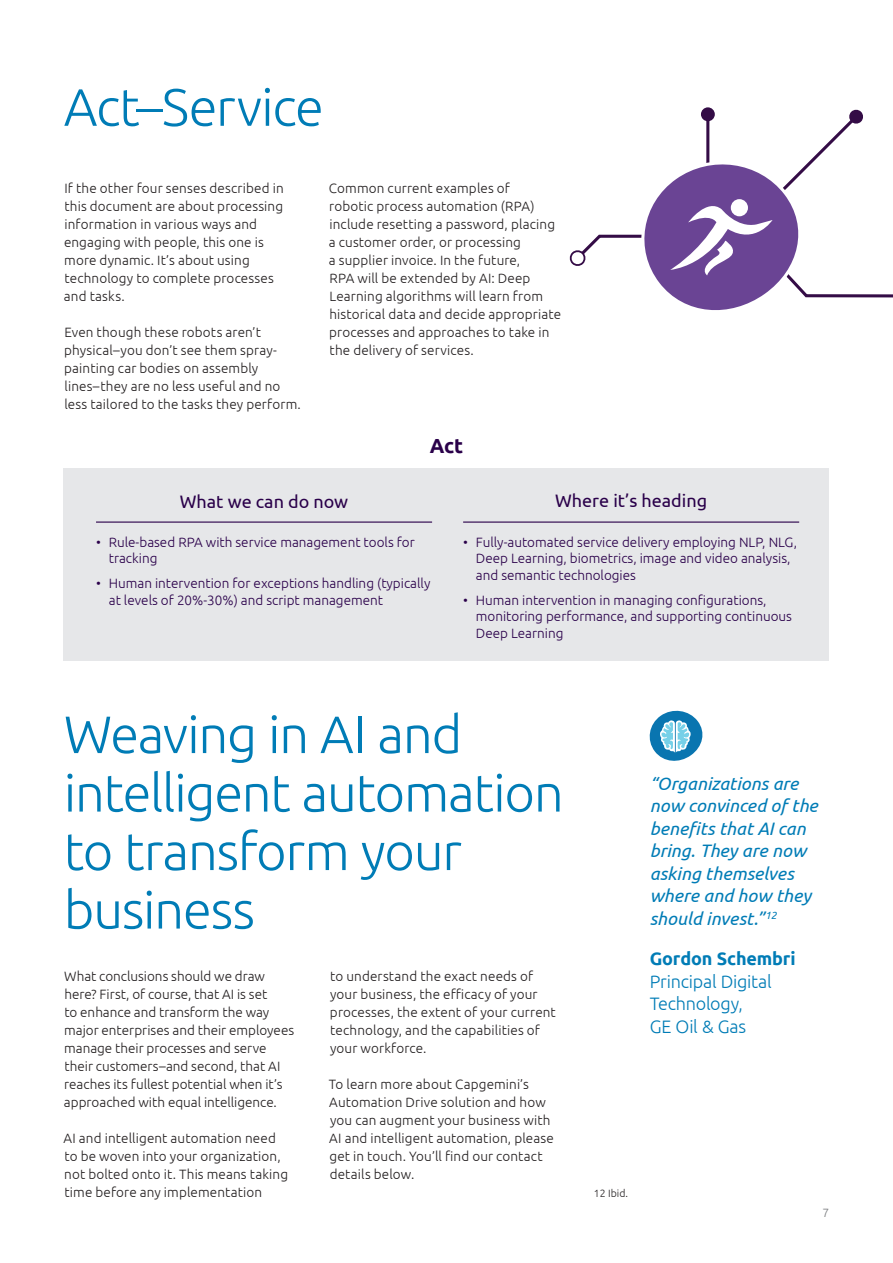
<style>
.page{position:relative;width:893px;height:1263px;background:#fff}
.page>*{position:absolute;margin:0;border:0;box-sizing:border-box;transform-origin:0 0}
.t1{font:300 52.5px/58.5px "Ubuntu";letter-spacing:-.025em;color:#007cb6}
.t2{font:700 20.4px "Ubuntu";color:#2a004a}
.t3{font:italic 18px/22.5px "Ubuntu";letter-spacing:.005em;color:#007cb6}
.t4{font:300 18px/22.5px "Ubuntu";letter-spacing:-.015em;color:#007cb6}
.t5{font:18px "Ubuntu";color:#2a004a}
.t6{font:700 18px "Ubuntu";letter-spacing:-.01em;color:#007cb6}
.t7{font:300 13.5px/18px "Ubuntu";letter-spacing:.01em;color:#231f20}
.t8{font:300 13.5px/16.5px "Ubuntu";color:#2a004a}
.t9{font:300 12px "Ubuntu";color:#76787b}
.t10{font:300 10.5px "Ubuntu";color:#231f20}
</style>
<div class="page">
<svg style="left:649px;top:710px;width:54px;height:51px"></svg>
<div style="left:64px;top:468px;width:765px;height:193px;background:#e6e7e9"></div>
<hr style="left:96px;top:521px;width:336px;height:2px;background:#2a004a">
<hr style="left:463px;top:521px;width:336px;height:2px;background:#2a004a">
<svg style="left:701px;top:107px;width:14px;height:14px"></svg>
<svg style="left:569px;top:109px;width:324px;height:201px"></svg>
<h1 class="t1" style="left:64px;top:77px;width:262px">Act–Service</h1>
<p class="t7" style="left:64px;top:179px;width:221px">If the other four senses described in this document are about processing information in various ways and engaging with people, this one is more dynamic. It’s about using technology to complete processes and tasks.</p>
<p class="t7" style="left:64px;top:323px;width:238px">Even though these robots aren’t physical–you don’t see them spray&shy;painting car bodies on assembly lines–they are no less useful and no less tailored to the tasks they perform.</p>
<p class="t7" style="left:329px;top:179px;width:234px">Common current examples of<br>robotic process automation (RPA) include resetting a password, placing a customer order, or processing<br>a supplier invoice. In the future,<br>RPA will be extended by AI: Deep Learning algorithms will learn from historical data and decide appropriate processes and approaches to take in the delivery of services.</p>
<h2 class="t2" style="left:430px;top:433px;width:35px">Act</h2>
<h3 class="t5" style="left:180px;top:490px;width:170px">What we can do now</h3>
<p class="t8" style="left:109px;top:533px;width:308px;text-indent:-13px">• Rule-based RPA with service management tools for tracking</p>
<p class="t8" style="left:109px;top:575px;width:323px;text-indent:-13px">• Human intervention for exceptions handling (typically at levels of 20%-30%) and script management</p>
<h3 class="t5" style="left:555px;top:490px;width:154px">Where it’s heading</h3>
<p class="t8" style="left:476px;top:533px;width:323px;text-indent:-13px">• Fully-automated service delivery employing NLP, NLG,<br>Deep Learning, biometrics, image and video analysis, and semantic technologies</p>
<p class="t8" style="left:476px;top:591px;width:318px;text-indent:-13px">• Human intervention in managing configurations, monitoring performance, and supporting continuous<br>Deep Learning</p>
<h1 class="t1" style="left:64px;top:704px;width:501px">Weaving in AI and intelligent automation to transform your business</h1>
<p class="t7" style="left:64px;top:966px;width:232px">What conclusions should we draw here? First, of course, that AI is set<br>to enhance and transform the way major enterprises and their employees manage their processes and serve their customers–and second, that AI reaches its fullest potential when it’s approached with equal intelligence.</p>
<p class="t7" style="left:64px;top:1128px;width:226px">AI and intelligent automation need to be woven into your organization, not bolted onto it. This means taking time before any implementation</p>
<p class="t7" style="left:330px;top:966px;width:227px">to understand the exact needs of your business, the efficacy of your processes, the extent of your current technology, and the capabilities of your workforce.</p>
<p class="t7" style="left:329px;top:1074px;width:226px">To learn more about Capgemini’s<br>Automation Drive solution and how you can augment your business with<br>AI and intelligent automation, please get in touch. You’ll find our contact details below.</p>
<h3 class="t3" style="left:650px;top:771px;width:170px">“Organizations are now convinced of the benefits that AI can bring. They are now asking themselves where and how they should invest.”<sup>12</sup></h3>
<h3 class="t6" style="left:650px;top:948px;width:147px">Gordon Schembri</h3>
<h3 class="t4" style="left:650px;top:969px;width:124px">Principal Digital<br>Technology,<br>GE Oil &amp; Gas</h3>
<p class="t10" style="left:594px;top:1187px;width:36px">12 Ibid.</p>
<p class="t9" style="left:822px;top:1205px;width:8px">7</p>
</div>
